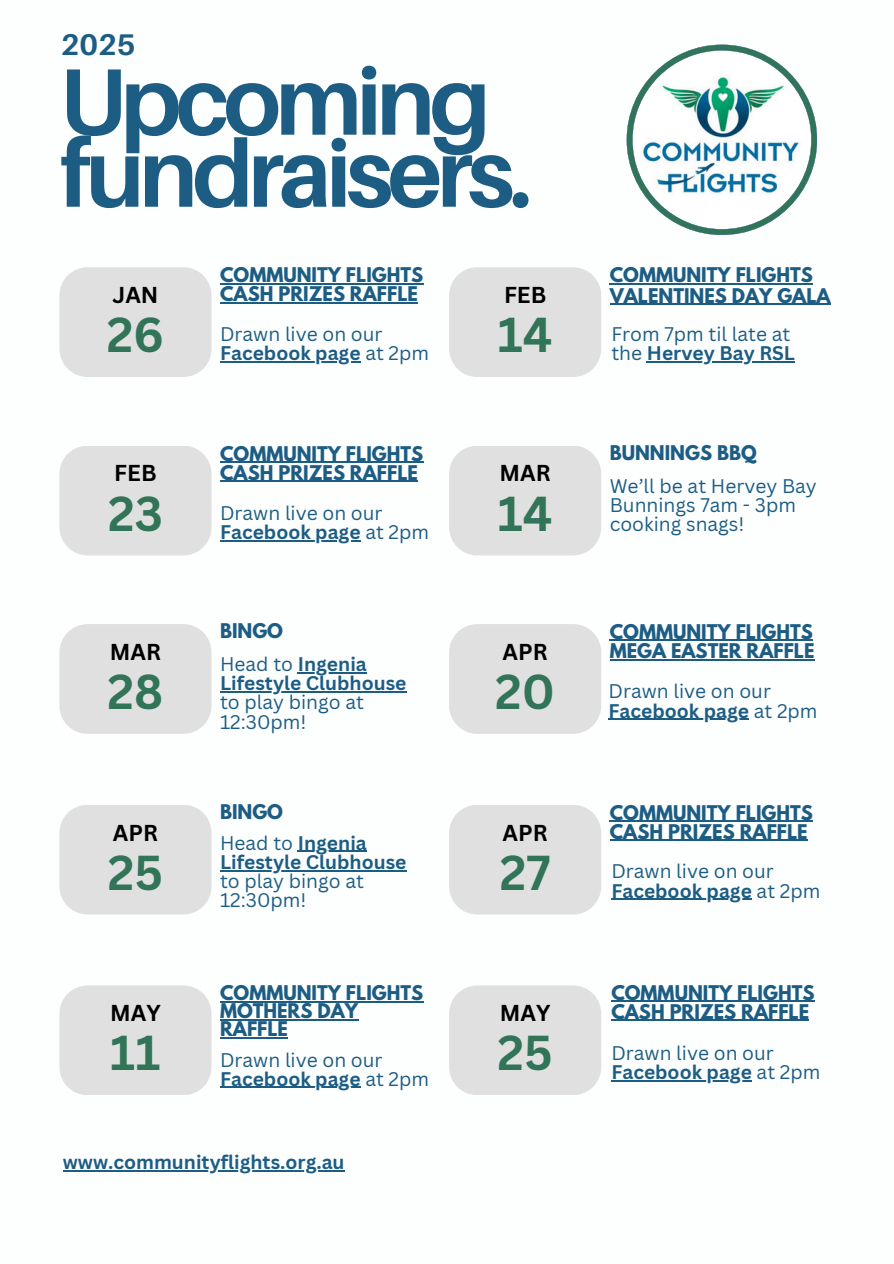
<style>
.page{position:relative;width:894px;height:1264px;background:#fff}
.page>*{position:absolute;margin:0;border:0;box-sizing:border-box;transform-origin:0 0}
.t1{font:700 94.5px/72px "Aileron";letter-spacing:-.055em;color:#1d5d84}
.t2{font:700 47.7px "Canva Sans";color:#317458}
.t3{font:700 29.85px "Aileron";color:#1d5d84}
.t4{font:700 22.35px "Canva Sans";color:#000}
.t5{font:19.2px/19.2px "Canva Sans";color:#1d5d84}
.t6{font:700 19.2px "Canva Sans";color:#1d5d84}
.t7{font:700 18px/19.2px "League Spartan";color:#1d5d84}
.s1{font-weight:400}
.s2{font-weight:700}
</style>
<div class="page">
<div style="left:59px;top:267px;width:152px;height:110px;background:#e1e0e0"></div>
<div style="left:449px;top:267px;width:152px;height:110px;background:#e1e0e0"></div>
<div style="left:59px;top:446px;width:152px;height:109px;background:#e1e0e0"></div>
<div style="left:449px;top:446px;width:152px;height:109px;background:#e1e0e0"></div>
<div style="left:59px;top:624px;width:152px;height:109px;background:#e1e0e0"></div>
<div style="left:449px;top:624px;width:152px;height:109px;background:#e1e0e0"></div>
<div style="left:59px;top:805px;width:152px;height:109px;background:#e1e0e0"></div>
<div style="left:449px;top:805px;width:152px;height:109px;background:#e1e0e0"></div>
<div style="left:59px;top:985px;width:152px;height:110px;background:#e1e0e0"></div>
<div style="left:449px;top:985px;width:152px;height:110px;background:#e1e0e0"></div>
<svg style="left:626px;top:45px;width:191px;height:190px"></svg>
<hr style="left:220px;top:283px;width:203px;height:1px;background:#1d5d84">
<hr style="left:220px;top:302px;width:198px;height:1px;background:#1d5d84">
<hr style="left:220px;top:361px;width:140px;height:1px;background:#1d5d84">
<hr style="left:609px;top:283px;width:203px;height:1px;background:#1d5d84">
<hr style="left:609px;top:303px;width:221px;height:2px;background:#1d5d84">
<hr style="left:646px;top:361px;width:148px;height:1px;background:#1d5d84">
<hr style="left:298px;top:672px;width:69px;height:1px;background:#1d5d84">
<hr style="left:220px;top:691px;width:186px;height:1px;background:#1d5d84">
<hr style="left:609px;top:640px;width:203px;height:1px;background:#1d5d84">
<hr style="left:609px;top:659px;width:205px;height:1px;background:#1d5d84">
<hr style="left:608px;top:718px;width:140px;height:1px;background:#1d5d84">
<hr style="left:220px;top:1001px;width:203px;height:1px;background:#1d5d84">
<hr style="left:220px;top:1019px;width:138px;height:1px;background:#1d5d84">
<hr style="left:220px;top:1037px;width:68px;height:1px;background:#1d5d84">
<hr style="left:63px;top:1169px;width:281px;height:1px;background:#1d5d84">
<hr style="left:220px;top:461px;width:203px;height:2px;background:#1d5d84">
<hr style="left:220px;top:481px;width:198px;height:1px;background:#1d5d84">
<hr style="left:220px;top:540px;width:140px;height:1px;background:#1d5d84">
<hr style="left:298px;top:850px;width:69px;height:2px;background:#1d5d84">
<hr style="left:220px;top:870px;width:186px;height:1px;background:#1d5d84">
<hr style="left:609px;top:820px;width:203px;height:1px;background:#1d5d84">
<hr style="left:609px;top:839px;width:198px;height:2px;background:#1d5d84">
<hr style="left:611px;top:898px;width:140px;height:1px;background:#1d5d84">
<hr style="left:220px;top:1086px;width:140px;height:1px;background:#1d5d84">
<hr style="left:611px;top:1000px;width:203px;height:1px;background:#1d5d84">
<hr style="left:611px;top:1019px;width:198px;height:1px;background:#1d5d84">
<hr style="left:611px;top:1080px;width:140px;height:1px;background:#1d5d84">
<h3 class="t3" style="left:61px;top:26px;width:76px">2025</h3>
<p class="t1" style="left:59px;top:64px;width:474px">Upcoming fundraisers.</p>
<p class="t4" style="left:112px;top:279px;width:48px">JAN</p>
<h4 class="t2" style="left:107px;top:301px;width:59px">26</h4>
<p class="t4" style="left:114px;top:457px;width:44px">FEB</p>
<h4 class="t2" style="left:108px;top:479px;width:56px">23</h4>
<p class="t4" style="left:110px;top:636px;width:53px">MAR</p>
<h3 class="t2" style="left:107px;top:658px;width:57px">28</h3>
<p class="t4" style="left:113px;top:816px;width:47px">APR</p>
<h4 class="t2" style="left:108px;top:838px;width:57px">25</h4>
<p class="t4" style="left:110px;top:997px;width:52px">MAY</p>
<h3 class="t2" style="left:110px;top:1019px;width:52px">11</h3>
<h1 class="t7" style="left:220px;top:267px;width:205px">COMMUNITY FLIGHTS<br>CASH PRIZES RAFFLE</h1>
<h3 class="t5" style="left:220px;top:324px;width:164px">Drawn live on our</h3>
<p class="t6" style="left:220px;top:339px;width:210px">Facebook page <span class="s1">at 2pm</span></p>
<p class="t7" style="left:220px;top:446px;width:205px">COMMUNITY FLIGHTS<br>CASH PRIZES RAFFLE</p>
<h4 class="t5" style="left:220px;top:502px;width:164px">Drawn live on our</h4>
<p class="t6" style="left:220px;top:518px;width:210px">Facebook page <span class="s1">at 2pm</span></p>
<h4 class="t7" style="left:220px;top:623px;width:64px">BINGO</h4>
<p class="t6" style="left:220px;top:650px;width:148px"><span class="s1">Head to</span> Ingenia</p>
<p class="t5" style="left:220px;top:673px;width:188px"><span class="s2">Lifestyle Clubhouse </span>to play bingo at<br>12:30pm!</p>
<h5 class="t7" style="left:220px;top:804px;width:64px">BINGO</h5>
<p class="t6" style="left:220px;top:829px;width:148px"><span class="s1">Head to</span> Ingenia</p>
<p class="t5" style="left:220px;top:851px;width:188px"><span class="s2">Lifestyle Clubhouse </span>to play bingo at<br>12:30pm!</p>
<p class="t7" style="left:220px;top:986px;width:205px;line-height:18px">COMMUNITY FLIGHTS<br>MOTHERS DAY<br>RAFFLE</p>
<p class="t5" style="left:220px;top:1049px;width:164px">Drawn live on our</p>
<p class="t6" style="left:220px;top:1065px;width:210px">Facebook page <span class="s1">at 2pm</span></p>
<h4 class="t6" style="left:63px;top:1148px;width:283px">www.communityflights.org.au</h4>
<p class="t4" style="left:504px;top:279px;width:44px">FEB</p>
<h3 class="t2" style="left:497px;top:301px;width:56px">14</h3>
<p class="t4" style="left:499px;top:457px;width:53px">MAR</p>
<h3 class="t2" style="left:497px;top:479px;width:56px">14</h3>
<p class="t4" style="left:502px;top:636px;width:47px">APR</p>
<h4 class="t2" style="left:495px;top:658px;width:61px">20</h4>
<p class="t4" style="left:502px;top:816px;width:47px">APR</p>
<h3 class="t2" style="left:499px;top:838px;width:52px">27</h3>
<p class="t4" style="left:499px;top:997px;width:52px">MAY</p>
<h4 class="t2" style="left:497px;top:1019px;width:57px">25</h4>
<h4 class="t7" style="left:609px;top:267px;width:222px;line-height:20.2px">COMMUNITY FLIGHTS<br>VALENTINES DAY GALA</h4>
<p class="t5" style="left:611px;top:324px;width:185px">From 7pm til late at the <span class="s2">Hervey Bay RSL</span></p>
<p class="t7" style="left:609px;top:445px;width:148px">BUNNINGS BBQ</p>
<p class="t5" style="left:609px;top:475px;width:208px">We’ll be at Hervey Bay<br>Bunnings 7am - 3pm cooking snags!</p>
<h4 class="t7" style="left:609px;top:624px;width:206px">COMMUNITY FLIGHTS<br>MEGA EASTER RAFFLE</h4>
<p class="t5" style="left:608px;top:681px;width:164px">Drawn live on our</p>
<h3 class="t6" style="left:608px;top:697px;width:210px">Facebook page <span class="s1">at 2pm</span></h3>
<p class="t7" style="left:609px;top:805px;width:205px">COMMUNITY FLIGHTS<br>CASH PRIZES RAFFLE</p>
<p class="t5" style="left:611px;top:861px;width:164px">Drawn live on our</p>
<p class="t6" style="left:611px;top:877px;width:210px">Facebook page <span class="s1">at 2pm</span></p>
<p class="t7" style="left:611px;top:985px;width:205px">COMMUNITY FLIGHTS<br>CASH PRIZES RAFFLE</p>
<p class="t5" style="left:611px;top:1042px;width:164px">Drawn live on our</p>
<p class="t6" style="left:611px;top:1058px;width:210px">Facebook page <span class="s1">at 2pm</span></p>
</div>
